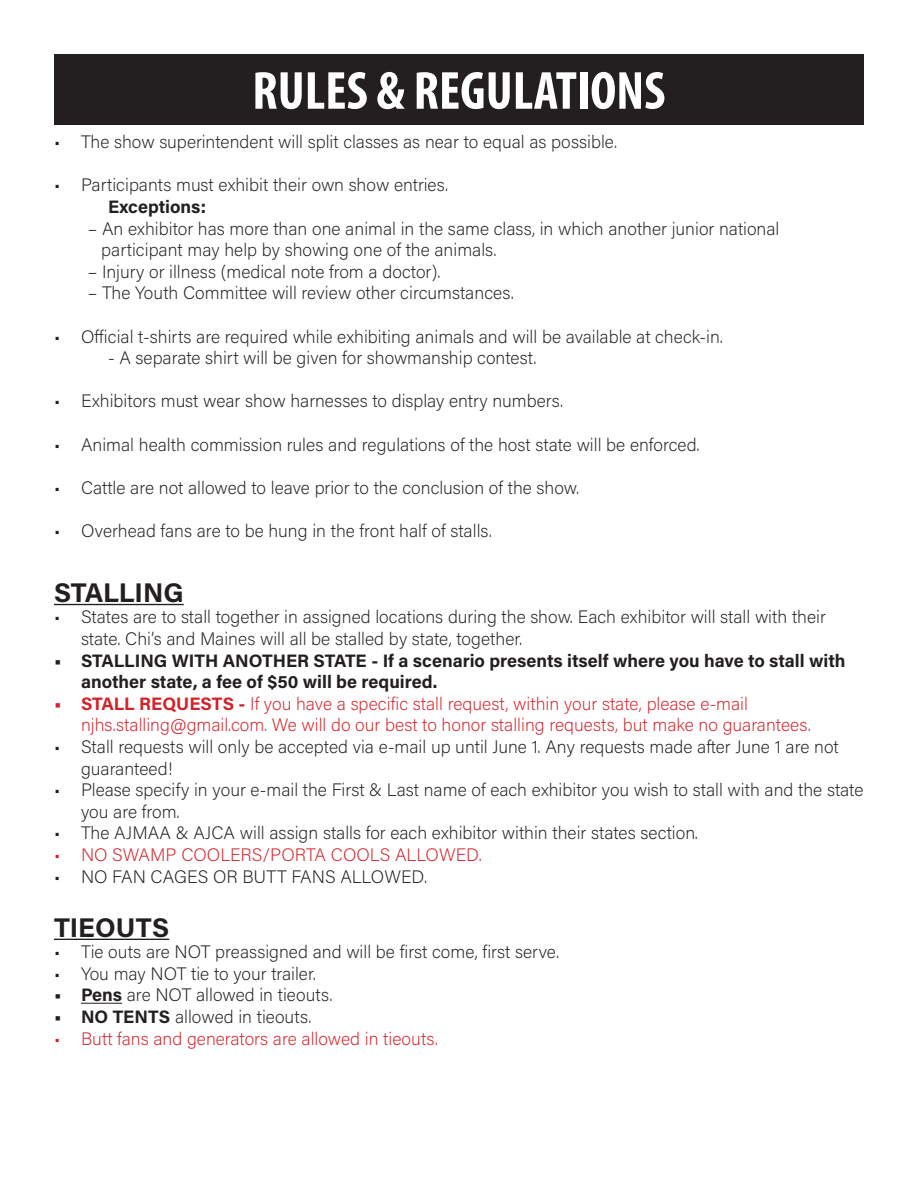
<style>
.page{position:relative;width:918px;height:1188px;background:#fff}
.page>*{position:absolute;margin:0;border:0;box-sizing:border-box;transform-origin:0 0}
.t1{font:700 condensed 54px "Myriad Pro";color:#fff}
.t2{font:700 27px "Acumin Pro";color:#231f20}
.t3{font:200 18px/21.6px "Acumin Pro";color:#231f20}
.t4{font:200 18px/21.6px "Acumin Pro";color:#d1232a}
.t5{font:700 18px/21.6px "Acumin Pro";color:#231f20}
.s1{font-weight:700}
</style>
<div class="page">
<div style="left:54px;top:54px;width:810px;height:70px;background:#231f20"></div>
<hr style="left:54px;top:604px;width:130px;height:1px;background:#231f20">
<hr style="left:54px;top:939px;width:115px;height:1px;background:#231f20">
<hr style="left:81px;top:1003px;width:41px;height:1px;background:#231f20">
<p class="t1" style="left:252px;top:57px;width:415px">RULES &amp; REGULATIONS</p>
<p class="t3" style="left:54px;top:130px;width:565px">• The show superintendent will split classes as near to equal as possible.</p>
<p class="t3" style="left:54px;top:174px;width:396px">• Participants must exhibit their own show entries.</p>
<p class="t5" style="left:108px;top:195px;width:100px">Exceptions:</p>
<p class="t3" style="left:101px;top:217px;width:680px;text-indent:-14px">– An exhibitor has more than one animal in the same class, in which another junior national participant may help by showing one of the animals.</p>
<p class="t3" style="left:88px;top:260px;width:354px">– Injury or illness (medical note from a doctor).</p>
<p class="t3" style="left:88px;top:282px;width:428px">– The Youth Committee will review other circumstances.</p>
<p class="t3" style="left:54px;top:325px;width:670px">• Official t-shirts are required while exhibiting animals and will be available at check-in.</p>
<p class="t3" style="left:108px;top:346px;width:430px">- A separate shirt will be given for showmanship contest.</p>
<p class="t3" style="left:54px;top:390px;width:511px">• Exhibitors must wear show harnesses to display entry numbers.</p>
<p class="t3" style="left:54px;top:433px;width:647px">• Animal health commission rules and regulations of the host state will be enforced.</p>
<p class="t3" style="left:54px;top:476px;width:527px">• Cattle are not allowed to leave prior to the conclusion of the show.</p>
<p class="t3" style="left:54px;top:519px;width:439px">• Overhead fans are to be hung in the front half of stalls.</p>
<p class="t2" style="left:54px;top:573px;width:131px">STALLING</p>
<p class="t3" style="left:81px;top:606px;width:746px;text-indent:-27px">• States are to stall together in assigned locations during the show. Each exhibitor will stall with their state. Chi’s and Maines will all be stalled by state, together.</p>
<p class="t5" style="left:81px;top:649px;width:766px;text-indent:-27px">• STALLING WITH ANOTHER STATE - If a scenario presents itself where you have to stall with another state, a fee of $50 will be required.</p>
<p class="t4" style="left:81px;top:692px;width:731px;text-indent:-27px"><span class="s1">• STALL REQUESTS -</span> If you have a specific stall request, within your state, please e-mail njhs.stalling@gmail.com. We will do our best to honor stalling requests, but make no guarantees.</p>
<p class="t3" style="left:81px;top:735px;width:759px;text-indent:-27px">• Stall requests will only be accepted via e-mail up until June 1. Any requests made after June 1 are not guaranteed!</p>
<p class="t3" style="left:81px;top:778px;width:784px;text-indent:-27px">• Please specify in your e-mail the First &amp; Last name of each exhibitor you wish to stall with and the state you are from.</p>
<p class="t3" style="left:54px;top:822px;width:646px">• The AJMAA &amp; AJCA will assign stalls for each exhibitor within their states section.</p>
<p class="t4" style="left:54px;top:843px;width:429px">• NO SWAMP COOLERS/PORTA COOLS ALLOWED.</p>
<p class="t3" style="left:54px;top:865px;width:375px">• NO FAN CAGES OR BUTT FANS ALLOWED.</p>
<p class="t2" style="left:54px;top:908px;width:117px">TIEOUTS</p>
<p class="t3" style="left:54px;top:940px;width:507px">• Tie outs are NOT preassigned and will be first come, first serve.</p>
<p class="t3" style="left:54px;top:962px;width:263px">• You may NOT tie to your trailer.</p>
<p class="t3" style="left:54px;top:984px;width:280px"><span class="s1">• Pens</span> are NOT allowed in tieouts.</p>
<p class="t3" style="left:54px;top:1005px;width:259px"><span class="s1">• NO TENTS</span> allowed in tieouts.</p>
<p class="t4" style="left:54px;top:1027px;width:385px">• Butt fans and generators are allowed in tieouts.</p>
</div>
